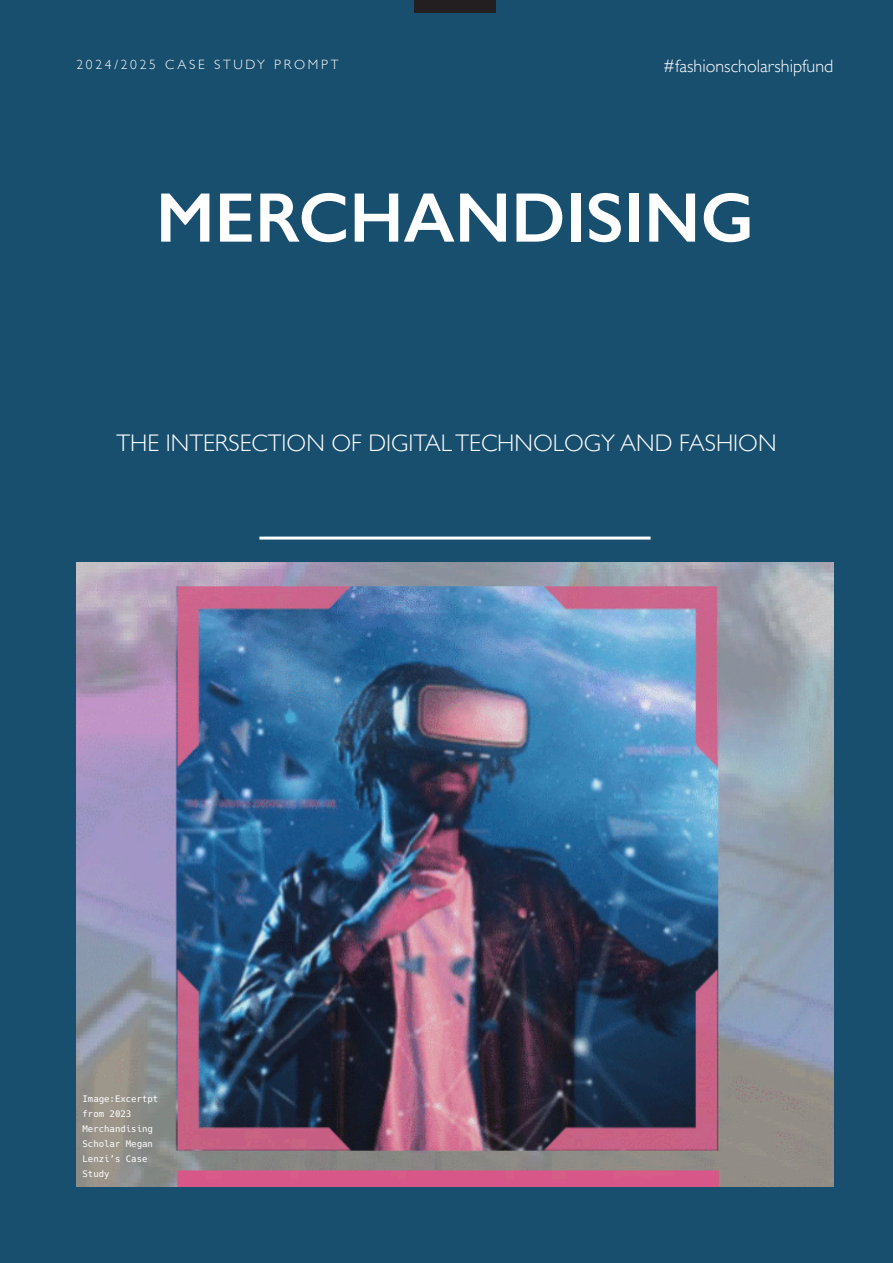
<style>
.page{position:relative;width:893px;height:1263px;background:#184e6e}
.page>*{position:absolute;margin:0;border:0;box-sizing:border-box;transform-origin:0 0}
.t1{font:600 70.5px "Gill Sans";color:#fff}
.t2{font:300 24px "Gill Sans";color:#fff}
.t3{font:300 18px "Gill Sans";color:#fff}
.Header_-_Align_Left{font:300 13.5px "Gill Sans";letter-spacing:.2em;color:#fff}
.Caption_Text{font:9px/15px "Hack";color:#fff}
</style>
<div class="page">
<div style="left:414px;top:0;width:82px;height:13px;background:#231f20"></div>
<hr style="left:259px;top:537px;width:392px;height:3px;background:#fff">
<img style="left:77px;top:562px;width:756px;height:624px">
<p class="Header_-_Align_Left" style="left:77px;top:54px;width:263px">2024/2025 CASE STUDY PROMPT</p>
<p class="t3" style="left:663px;top:52px;width:172px">#fashionscholarshipfund</p>
<p class="t1" style="left:156px;top:175px;width:600px">MERCHANDISING</p>
<p class="t2" style="left:116px;top:424px;width:662px">THE INTERSECTION OF DIGITAL TECHNOLOGY AND FASHION</p>
<p class="Caption_Text" style="left:83px;top:1091px;width:77px">Image:Excertpt from 2023<br>Merchandising<br>Scholar Megan<br>Lenzi’s Case<br>Study</p>
</div>
